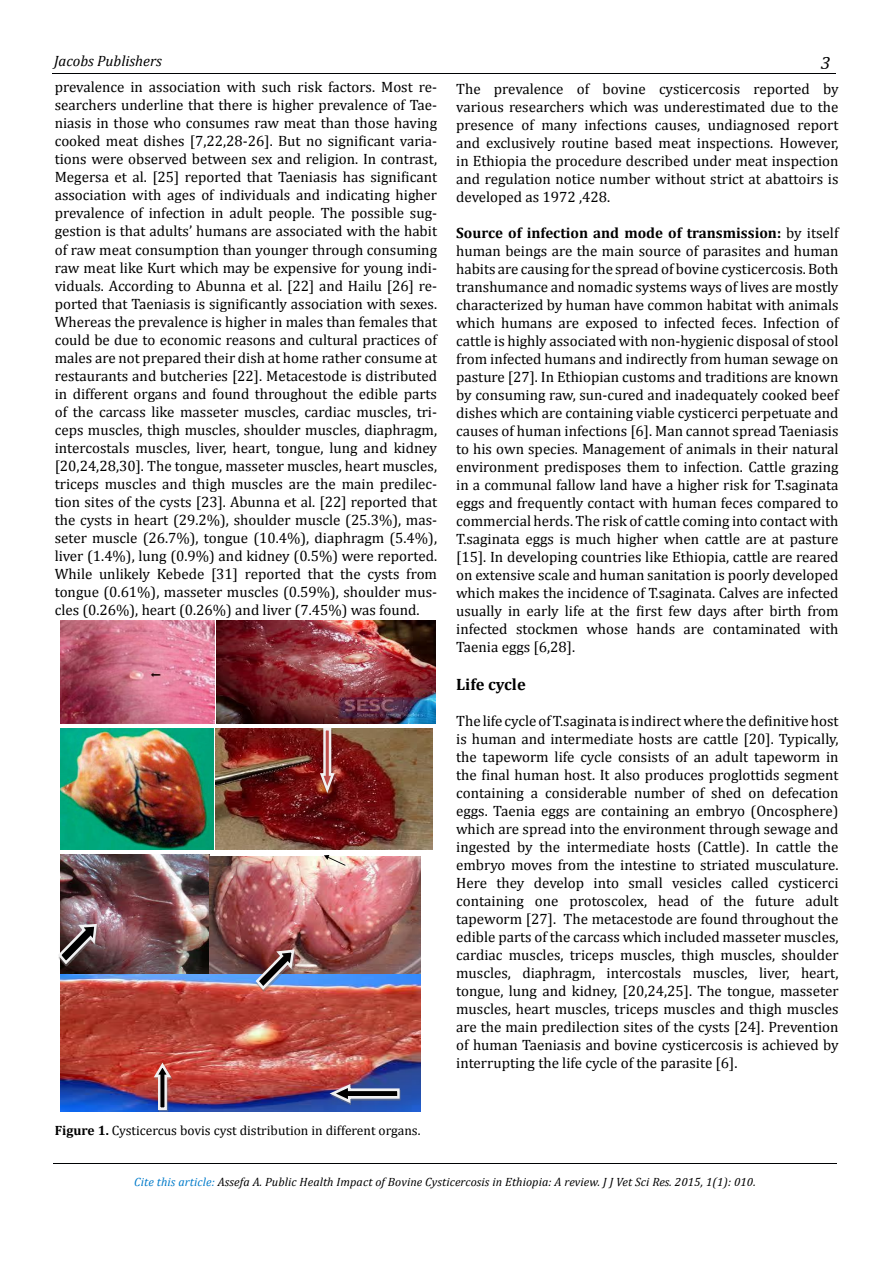
<style>
.page{position:relative;width:893px;height:1263px;background:#fff}
.page>*{position:absolute;margin:0;border:0;box-sizing:border-box;transform-origin:0 0}
.t1{font:italic 18px "Cambria";color:#000}
.t2{font:700 16.5px "Cambria";color:#000}
.t3{font:15px/18px "Cambria";color:#000;text-align:justify}
.t4{font:italic 15px "Cambria";color:#000}
.t5{font:13.5px "Cambria";color:#000}
.t6{font:italic 12px "Cambria";letter-spacing:.01em;color:#000}
.s1{font-weight:700}
.s2{color:#007bca}
</style>
<div class="page">
<hr style="left:53px;top:1163px;width:784px;height:1px;background:#000103">
<hr style="left:53px;top:73px;width:783px;height:1px;background:#000103">
<img style="left:61px;top:621px;width:153px;height:102px">
<img style="left:216px;top:621px;width:219px;height:102px">
<img style="left:61px;top:729px;width:153px;height:120px">
<img style="left:216px;top:729px;width:217px;height:120px">
<img style="left:61px;top:855px;width:360px;height:256px">
<svg style="left:330px;top:1082px;width:71px;height:23px"></svg>
<svg style="left:153px;top:1060px;width:20px;height:51px"></svg>
<svg style="left:324px;top:855px;width:21px;height:11px"></svg>
<svg style="left:58px;top:922px;width:40px;height:44px"></svg>
<svg style="left:319px;top:728px;width:17px;height:69px"></svg>
<svg style="left:254px;top:948px;width:42px;height:44px;background:#826975"></svg>
<p class="t4" style="left:54px;top:50px;width:109px">Jacobs Publishers</p>
<p class="t1" style="left:821px;top:51px;width:11px">3</p>
<p class="t3" style="left:55px;top:78px;width:384px">prevalence in association with such risk factors. Most re&shy;searchers underline that there is higher prevalence of Tae&shy;niasis in those who consumes raw meat than those having cooked meat dishes [7,22,28-26]. But no significant varia&shy;tions were observed between sex and religion. In contrast, Megersa et al. [25] reported that Taeniasis has significant association with ages of individuals and indicating higher prevalence of infection in adult people. The possible sug&shy;gestion is that adults’ humans are associated with the habit of raw meat consumption than younger through consuming raw meat like Kurt which may be expensive for young indi&shy;viduals. According to Abunna et al. [22] and Hailu [26] re&shy;ported that Taeniasis is significantly association with sexes.<br>Whereas the prevalence is higher in males than females that could be due to economic reasons and cultural practices of males are not prepared their dish at home rather consume at restaurants and butcheries [22]. Metacestode is distributed in different organs and found throughout the edible parts of the carcass like masseter muscles, cardiac muscles, tri&shy;ceps muscles, thigh muscles, shoulder muscles, diaphragm, intercostals muscles, liver, heart, tongue, lung and kidney [20,24,28,30]. The tongue, masseter muscles, heart muscles, triceps muscles and thigh muscles are the main predilec&shy;tion sites of the cysts [23]. Abunna et al. [22] reported that the cysts in heart (29.2%), shoulder muscle (25.3%), mas&shy;seter muscle (26.7%), tongue (10.4%), diaphragm (5.4%), liver (1.4%), lung (0.9%) and kidney (0.5%) were reported.<br>While unlikely Kebede [31] reported that the cysts from tongue (0.61%), masseter muscles (0.59%), shoulder mus&shy;cles (0.26%), heart (0.26%) and liver (7.45%) was found.</p>
<p class="t3" style="left:456px;top:80px;width:384px">The prevalence of bovine cysticercosis reported by various researchers which was underestimated due to the presence of many infections causes, undiagnosed report and exclusively routine based meat inspections. However, in Ethiopia the procedure described under meat inspection and regulation notice number without strict at abattoirs is developed as 1972 ,428.</p>
<p class="t3" style="left:456px;top:224px;width:384px"><span class="s1">Source of infection and mode of transmission:</span> by itself human beings are the main source of parasites and human habits are causing for the spread of bovine cysticercosis. Both transhumance and nomadic systems ways of lives are mostly characterized by human have common habitat with animals which humans are exposed to infected feces. Infection of cattle is highly associated with non-hygienic disposal of stool from infected humans and indirectly from human sewage on pasture [27]. In Ethiopian customs and traditions are known by consuming raw, sun-cured and inadequately cooked beef dishes which are containing viable cysticerci perpetuate and causes of human infections [6]. Man cannot spread Taeniasis to his own species. Management of animals in their natural environment predisposes them to infection. Cattle grazing in a communal fallow land have a higher risk for T.saginata eggs and frequently contact with human feces compared to commercial herds. The risk of cattle coming into contact with T.saginata eggs is much higher when cattle are at pasture [15]. In developing countries like Ethiopia, cattle are reared on extensive scale and human sanitation is poorly developed which makes the incidence of T.saginata. Calves are infected usually in early life at the first few days after birth from infected stockmen whose hands are contaminated with Taenia eggs [6,28].</p>
<p class="t2" style="left:456px;top:673px;width:71px">Life cycle</p>
<p class="t3" style="left:456px;top:712px;width:384px">The life cycle of T.saginata is indirect where the definitive host is human and intermediate hosts are cattle [20]. Typically, the tapeworm life cycle consists of an adult tapeworm in the final human host. It also produces proglottids segment containing a considerable number of shed on defecation eggs. Taenia eggs are containing an embryo (Oncosphere) which are spread into the environment through sewage and ingested by the intermediate hosts (Cattle). In cattle the embryo moves from the intestine to striated musculature.<br>Here they develop into small vesicles called cysticerci containing one protoscolex, head of the future adult tapeworm [27]. The metacestode are found throughout the edible parts of the carcass which included masseter muscles, cardiac muscles, triceps muscles, thigh muscles, shoulder muscles, diaphragm, intercostals muscles, liver, heart, tongue, lung and kidney, [20,24,25]. The tongue, masseter muscles, heart muscles, triceps muscles and thigh muscles are the main predilection sites of the cysts [24]. Prevention of human Taeniasis and bovine cysticercosis is achieved by interrupting the life cycle of the parasite [6].</p>
<p class="t5" style="left:55px;top:1122px;width:367px"><span class="s1">Figure 1.</span> Cysticercus bovis cyst distribution in different organs.</p>
<p class="t6" style="left:134px;top:1173px;width:623px"><span class="s2">Cite this article:</span> Assefa A. Public Health Impact of Bovine Cysticercosis in Ethiopia: A review. J J Vet Sci Res. 2015, 1(1): 010.</p>
</div>
